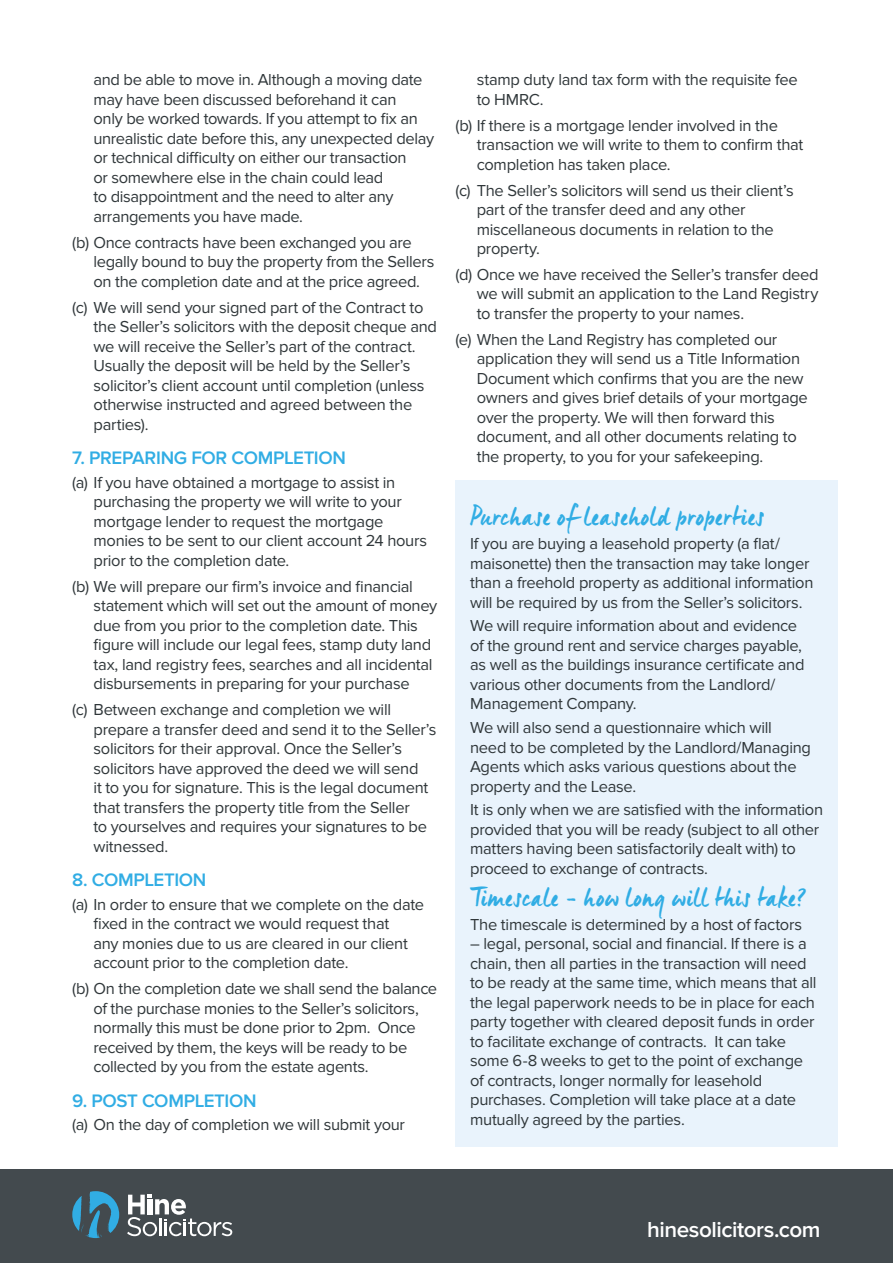
<style>
.page{position:relative;width:893px;height:1263px;background:#fff}
.page>*{position:absolute;margin:0;border:0;box-sizing:border-box;transform-origin:0 0}
.t1{font:27px "Manus";letter-spacing:.04em;color:#31ade4}
.t2{font:600 22.5px "Proxima Nova";letter-spacing:-.02em;color:#fff}
.t3{font:600 18.75px "Proxima Nova";letter-spacing:-.02em;color:#31ade4}
.t4{font:16.5px/19.5px "Proxima Nova";letter-spacing:-.02em;color:#30373a}
</style>
<div class="page">
<div style="left:455px;top:480px;width:383px;height:667px;background:#e9f3fc"></div>
<div style="left:0;top:1169px;width:893px;height:94px;background:#434a4e"></div>
<svg style="left:127px;top:1195px;width:105px;height:41px"></svg>
<svg style="left:72px;top:1191px;width:47px;height:47px"></svg>
<p class="t4" style="left:94px;top:70px;width:342px">and be able to move in. Although a moving date may have been discussed beforehand it can<br>only be worked towards. If you attempt to fix an unrealistic date before this, any unexpected delay or technical difficulty on either our transaction<br>or somewhere else in the chain could lead<br>to disappointment and the need to alter any arrangements you have made.</p>
<p class="t4" style="left:94px;top:233px;width:342px;text-indent:-21px">(b) Once contracts have been exchanged you are legally bound to buy the property from the Sellers on the completion date and at the price agreed.</p>
<p class="t4" style="left:94px;top:298px;width:345px;text-indent:-21px">(c) We will send your signed part of the Contract to the Seller’s solicitors with the deposit cheque and we will receive the Seller’s part of the contract.<br>Usually the deposit will be held by the Seller’s solicitor’s client account until completion (unless otherwise instructed and agreed between the parties).</p>
<p class="t3" style="left:72px;top:447px;width:275px">7. PREPARING FOR COMPLETION</p>
<p class="t4" style="left:94px;top:473px;width:335px;text-indent:-21px">(a) If you have obtained a mortgage to assist in purchasing the property we will write to your mortgage lender to request the mortgage monies to be sent to our client account 24 hours prior to the completion date.</p>
<p class="t4" style="left:94px;top:577px;width:345px;text-indent:-21px">(b) We will prepare our firm’s invoice and financial statement which will set out the amount of money due from you prior to the completion date. This figure will include our legal fees, stamp duty land tax, land registry fees, searches and all incidental disbursements in preparing for your purchase</p>
<p class="t4" style="left:94px;top:700px;width:345px;text-indent:-21px">(c) Between exchange and completion we will prepare a transfer deed and send it to the Seller’s solicitors for their approval. Once the Seller’s solicitors have approved the deed we will send<br>it to you for signature. This is the legal document that transfers the property title from the Seller<br>to yourselves and requires your signatures to be witnessed.</p>
<p class="t3" style="left:72px;top:869px;width:136px">8. COMPLETION</p>
<p class="t4" style="left:94px;top:895px;width:332px;text-indent:-21px">(a) In order to ensure that we complete on the date fixed in the contract we would request that<br>any monies due to us are cleared in our client account prior to the completion date.</p>
<p class="t4" style="left:94px;top:979px;width:345px;text-indent:-21px">(b) On the completion date we shall send the balance of the purchase monies to the Seller’s solicitors, normally this must be done prior to 2pm. Once received by them, the keys will be ready to be collected by you from the estate agents.</p>
<p class="t3" style="left:72px;top:1089px;width:186px">9. POST COMPLETION</p>
<p class="t4" style="left:72px;top:1115px;width:334px">(a) On the day of completion we will submit your</p>
<p class="t4" style="left:477px;top:70px;width:322px">stamp duty land tax form with the requisite fee to HMRC.</p>
<p class="t4" style="left:477px;top:116px;width:328px;text-indent:-21px">(b) If there is a mortgage lender involved in the transaction we will write to them to confirm that completion has taken place.</p>
<p class="t4" style="left:477px;top:181px;width:319px;text-indent:-21px">(c) The Seller’s solicitors will send us their client’s part of the transfer deed and any other miscellaneous documents in relation to the property.</p>
<p class="t4" style="left:477px;top:265px;width:344px;text-align:justify;text-indent:-21px">(d) Once we have received the Seller’s transfer deed we will submit an application to the Land Registry to transfer the property to your names.</p>
<p class="t4" style="left:477px;top:330px;width:333px;text-indent:-21px">(e) When the Land Registry has completed our application they will send us a Title Information Document which confirms that you are the new owners and gives brief details of your mortgage over the property. We will then forward this document, and all other documents relating to the property, to you for your safekeeping.</p>
<h1 class="t1" style="left:470px;top:500px;width:296px">Purchase of leasehold properties</h1>
<p class="t4" style="left:470px;top:534px;width:345px">If you are buying a leasehold property (a flat/ maisonette) then the transaction may take longer than a freehold property as additional information will be required by us from the Seller’s solicitors.</p>
<p class="t4" style="left:470px;top:616px;width:336px">We will require information about and evidence of the ground rent and service charges payable, as well as the buildings insurance certificate and various other documents from the Landlord/ Management Company.</p>
<p class="t4" style="left:470px;top:718px;width:342px">We will also send a questionnaire which will need to be completed by the Landlord/Managing Agents which asks various questions about the property and the Lease.</p>
<p class="t4" style="left:470px;top:800px;width:354px">It is only when we are satisfied with the information provided that you will be ready (subject to all other matters having been satisfactorily dealt with) to proceed to exchange of contracts.</p>
<h1 class="t1" style="left:470px;top:881px;width:338px">Timescale – how long will this take?</h1>
<p class="t4" style="left:470px;top:915px;width:333px">The timescale is determined by a host of factors</p>
<p class="t4" style="left:470px;top:934px;width:348px">– legal, personal, social and financial. If there is a chain, then all parties in the transaction will need to be ready at the same time, which means that all the legal paperwork needs to be in place for each party together with cleared deposit funds in order to facilitate exchange of contracts. It can take some 6-8 weeks to get to the point of exchange of contracts, longer normally for leasehold purchases. Completion will take place at a date mutually agreed by the parties.</p>
<h2 class="t2" style="left:647px;top:1216px;width:175px">hinesolicitors.com</h2>
</div>
